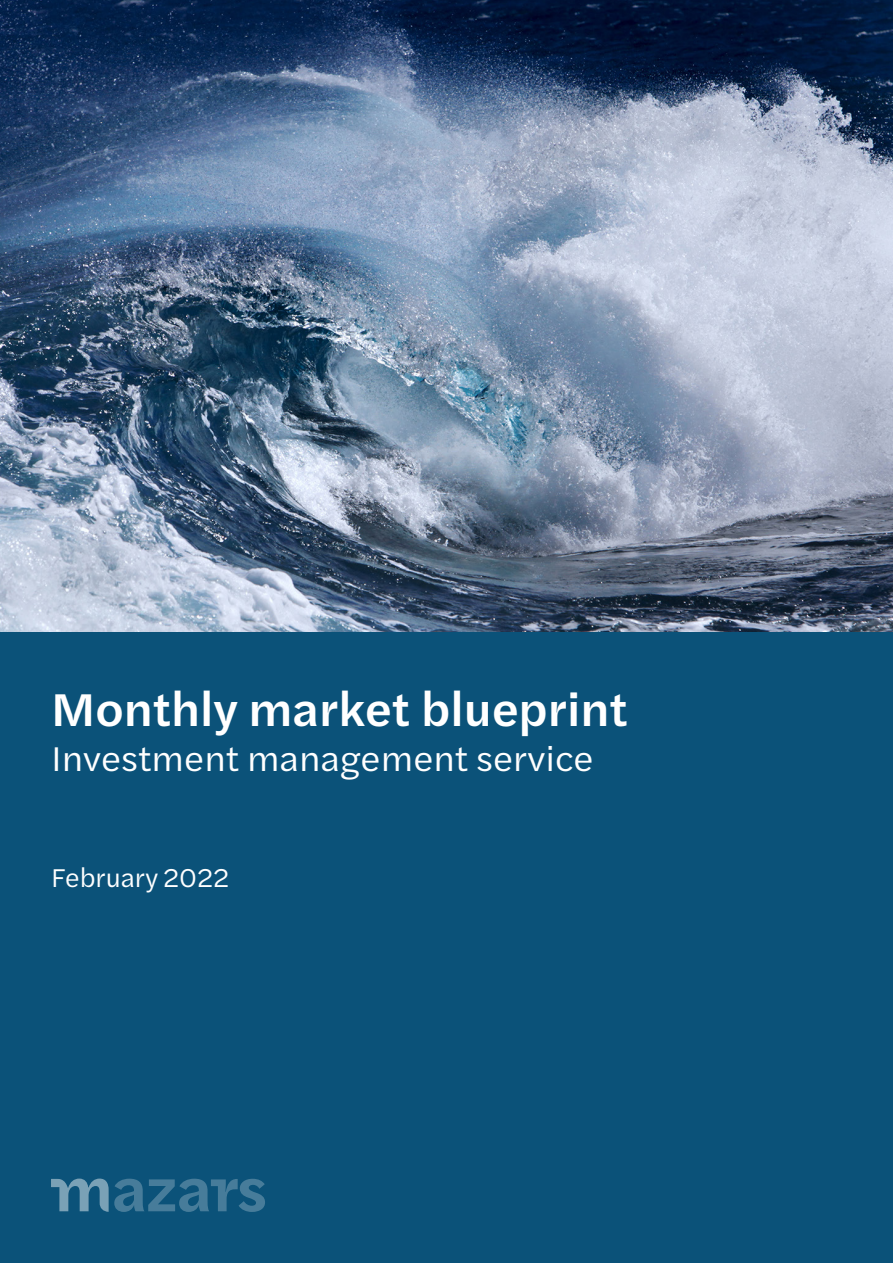
<style>
.page{position:relative;width:893px;height:1263px;background:#fff}
.page>*{position:absolute;margin:0;border:0;box-sizing:border-box;transform-origin:0 0}
.t1{font:500 48px "Halyard Text";color:#fff}
.t2{font:36px "Halyard Text";color:#fff}
.t3{font:27px "Halyard Text";color:#fff}
</style>
<div class="page">
<div style="left:0;top:631px;width:893px;height:632px;background:#0b5279"></div>
<img style="left:0;top:0;width:893px;height:631px">
<svg style="left:51px;top:1178px;width:214px;height:34px"></svg>
<h1 class="t1" style="left:51px;top:675px;width:578px">Monthly market blueprint</h1>
<p class="t2" style="left:51px;top:733px;width:544px">Investment management service</p>
<p class="t3" style="left:51px;top:859px;width:180px">February 2022</p>
</div>
